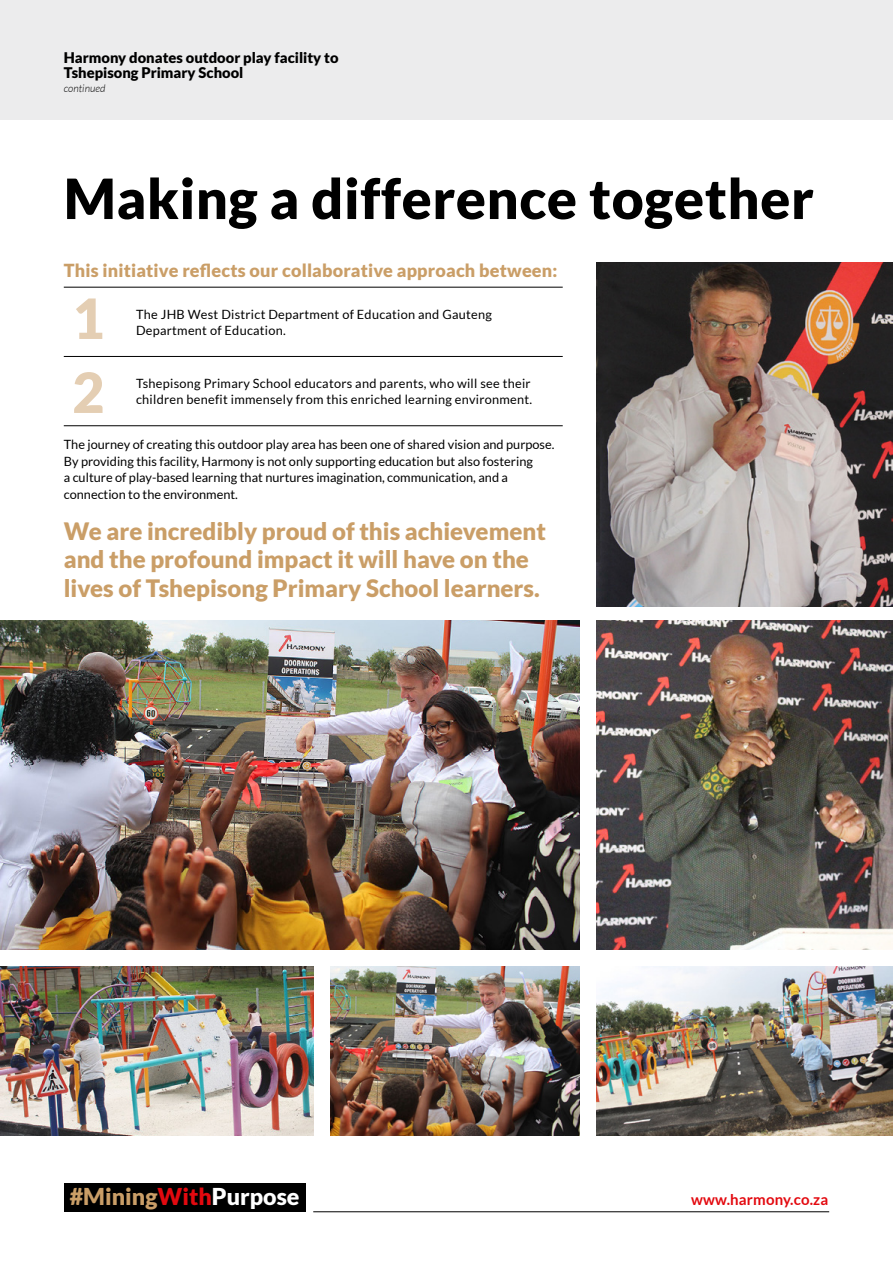
<style>
.page{position:relative;width:893px;height:1263px;background:#fff}
.page>*{position:absolute;margin:0;border:0;box-sizing:border-box;transform-origin:0 0}
.t1{font:900 55.5px "Lato";letter-spacing:.01em;color:#000}
.t2{font:900 55.5px "Lato";color:#e4ceb3}
.t3{font:900 24px/28.5px "Lato";color:#ca9e67}
.t4{font:900 23.25px "Lato";color:#ca9e67}
.t5{font:900 18px "Lato";letter-spacing:.01em;color:#ca9e67}
._24-H1{font:700 15px "Lato";letter-spacing:.01em;color:#e3090f}
.t6{font:900 14.7px/14.7px "Lato";color:#000}
.t7{font:12.75px/16.5px "Lato";color:#000}
.t8{font:12.75px/16.5px "Lato";letter-spacing:.02em;color:#000}
.t9{font:italic 300 10.5px "Lato";color:#000}
.s1{color:#e3090f}
.s2{color:#fff}
</style>
<div class="page">
<div style="left:0;top:0;width:893px;height:119px;background:#ececed"></div>
<hr style="left:64px;top:287px;width:499px;height:1px;background:#000">
<hr style="left:64px;top:356px;width:499px;height:1px;background:#000">
<hr style="left:64px;top:425px;width:499px;height:1px;background:#000">
<hr style="left:313px;top:1211px;width:516px;height:1px;background:#000">
<div style="left:64px;top:1183px;width:242px;height:29px;background:#000"></div>
<img style="left:0;top:620px;width:580px;height:329px">
<img style="left:597px;top:262px;width:296px;height:345px">
<img style="left:597px;top:620px;width:296px;height:329px">
<img style="left:0;top:967px;width:313px;height:168px">
<img style="left:330px;top:967px;width:250px;height:168px">
<img style="left:597px;top:967px;width:296px;height:168px">
<p class="t6" style="left:64px;top:50px;width:276px">Harmony donates outdoor play facility to<br>Tshepisong Primary School</p>
<p class="t9" style="left:64px;top:83px;width:43px">continued</p>
<p class="t1" style="left:64px;top:166px;width:752px">Making a difference together</p>
<p class="t5" style="left:64px;top:260px;width:495px">This initiative reflects our collaborative approach between:</p>
<p class="t8" style="left:136px;top:306px;width:357px">The JHB West District Department of Education and Gauteng<br>Department of Education.</p>
<p class="t2" style="left:72px;top:286px;width:34px">1</p>
<p class="t2" style="left:72px;top:360px;width:34px">2</p>
<p class="t8" style="left:136px;top:375px;width:398px">Tshepisong Primary School educators and parents, who will see their children benefit immensely from this enriched learning environment.</p>
<p class="t7" style="left:64px;top:436px;width:492px">The journey of creating this outdoor play area has been one of shared vision and purpose.<br>By providing this facility, Harmony is not only supporting education but also fostering<br>a culture of play-based learning that nurtures imagination, communication, and a connection to the environment.</p>
<p class="t3" style="left:64px;top:516px;width:484px">We are incredibly proud of this achievement and the profound impact it will have on the lives of Tshepisong Primary School learners.</p>
<p class="t4" style="left:70px;top:1183px;width:231px">#Mining<span class="s1">With</span><span class="s2">Purpose</span></p>
<p class="_24-H1" style="left:691px;top:1190px;width:139px">www.harmony.co.za</p>
</div>
